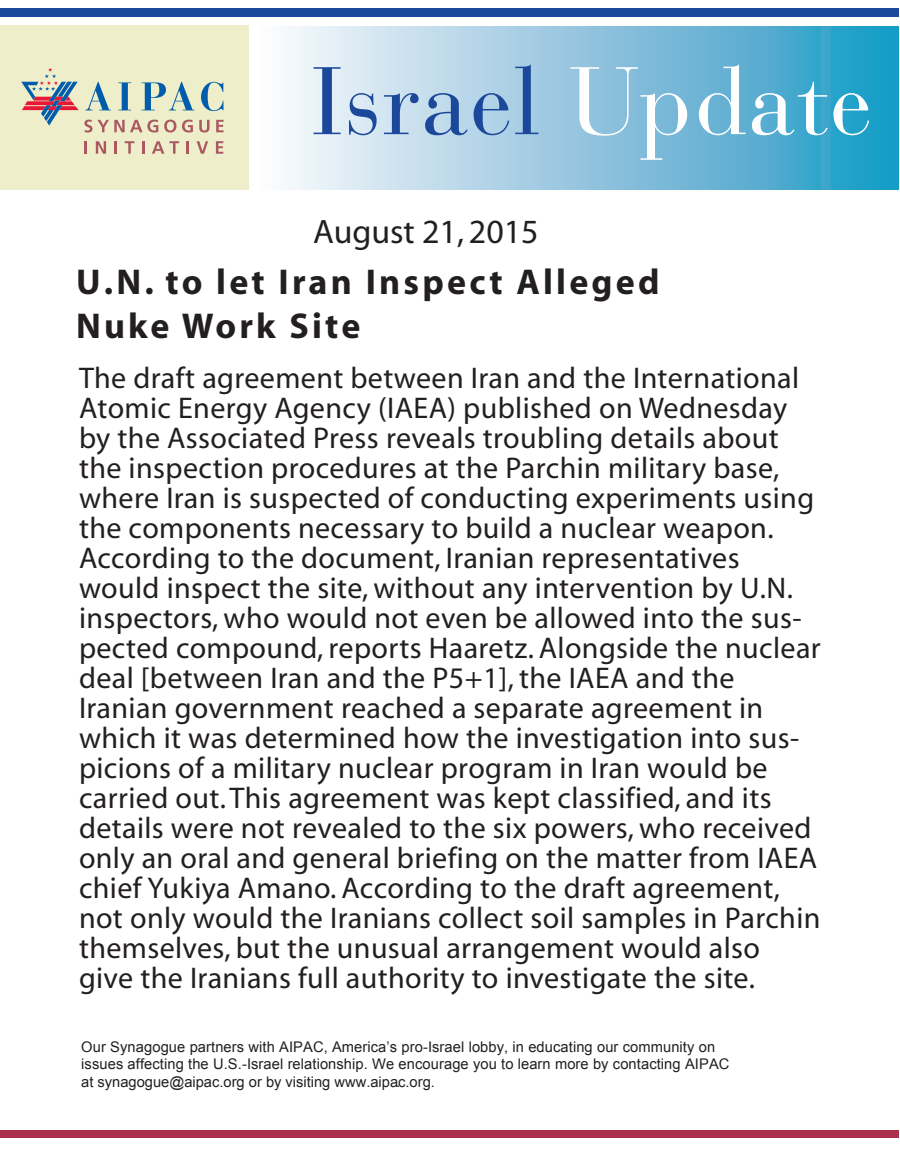
<style>
.page{position:relative;width:900px;height:1150px;background:#fff}
.page>*{position:absolute;margin:0;border:0;box-sizing:border-box;transform-origin:0 0}
.t1{font:95px "Bauer Bodoni";letter-spacing:.015em;color:#1b489a}
.t2{font:700 36px/44px "Myriad";letter-spacing:.09em;color:#231f20}
.t3{font:34px "Myriad";color:#231f20}
.t4{font:30px/30px "Myriad";letter-spacing:.015em;color:#231f20}
.t5{font:14.6px/17.6px "Arial";letter-spacing:.005em;color:#231f20}
.s1{color:#fff}
</style>
<div class="page">
<div style="left:0;top:25px;width:249px;height:164px;background:#eeeeca"></div>
<svg style="left:285px;top:27px;width:614px;height:162px;background:#8cc5de"></svg>
<div style="left:0;top:8px;width:899px;height:8px;background:#1b489a"></div>
<svg style="left:21px;top:68px;width:203px;height:65px"></svg>
<svg style="left:85px;top:141px;width:2px;height:13px"></svg>
<svg style="left:96px;top:141px;width:10px;height:13px"></svg>
<svg style="left:115px;top:141px;width:2px;height:13px"></svg>
<svg style="left:125px;top:141px;width:9px;height:13px"></svg>
<svg style="left:142px;top:141px;width:2px;height:13px"></svg>
<svg style="left:152px;top:141px;width:27px;height:13px"></svg>
<svg style="left:187px;top:141px;width:2px;height:13px"></svg>
<svg style="left:197px;top:141px;width:11px;height:13px"></svg>
<svg style="left:216px;top:141px;width:7px;height:13px"></svg>
<div style="left:0;top:1130px;width:899px;height:8px;background:#ab304c"></div>
<h1 class="t1" style="left:311px;top:45px;width:562px">Israel <span class="s1">Update</span></h1>
<p class="t3" style="left:313px;top:215px;width:227px">August 21, 2015</p>
<p class="t2" style="left:76px;top:261px;width:585px">U.N. to let Iran Inspect Alleged<br>Nuke Work Site</p>
<p class="t4" style="left:79px;top:365px;width:743px">The draft agreement between Iran and the International Atomic Energy Agency (IAEA) published on Wednesday by the Associated Press reveals troubling details about the inspection procedures at the Parchin military base, where Iran is suspected of conducting experiments using the components necessary to build a nuclear weapon.<br>According to the document, Iranian representatives would inspect the site, without any intervention by U.N. inspectors, who would not even be allowed into the sus&shy;pected compound, reports Haaretz. Alongside the nuclear deal [between Iran and the P5+1], the IAEA and the Iranian government reached a separate agreement in which it was determined how the investigation into sus&shy;picions of a military nuclear program in Iran would be carried out. This agreement was kept classified, and its details were not revealed to the six powers, who received only an oral and general briefing on the matter from IAEA chief Yukiya Amano. According to the draft agreement, not only would the Iranians collect soil samples in Parchin themselves, but the unusual arrangement would also give the Iranians full authority to investigate the site.</p>
<p class="t5" style="left:81px;top:1038px;width:650px">Our Synagogue partners with AIPAC, America’s pro-Israel lobby, in educating our community on issues affecting the U.S.-Israel relationship. We encourage you to learn more by contacting AIPAC at synagogue@aipac.org or by visiting www.aipac.org.</p>
<p class="t5" style="left:396px;top:1073px;width:6px">.</p>
</div>
